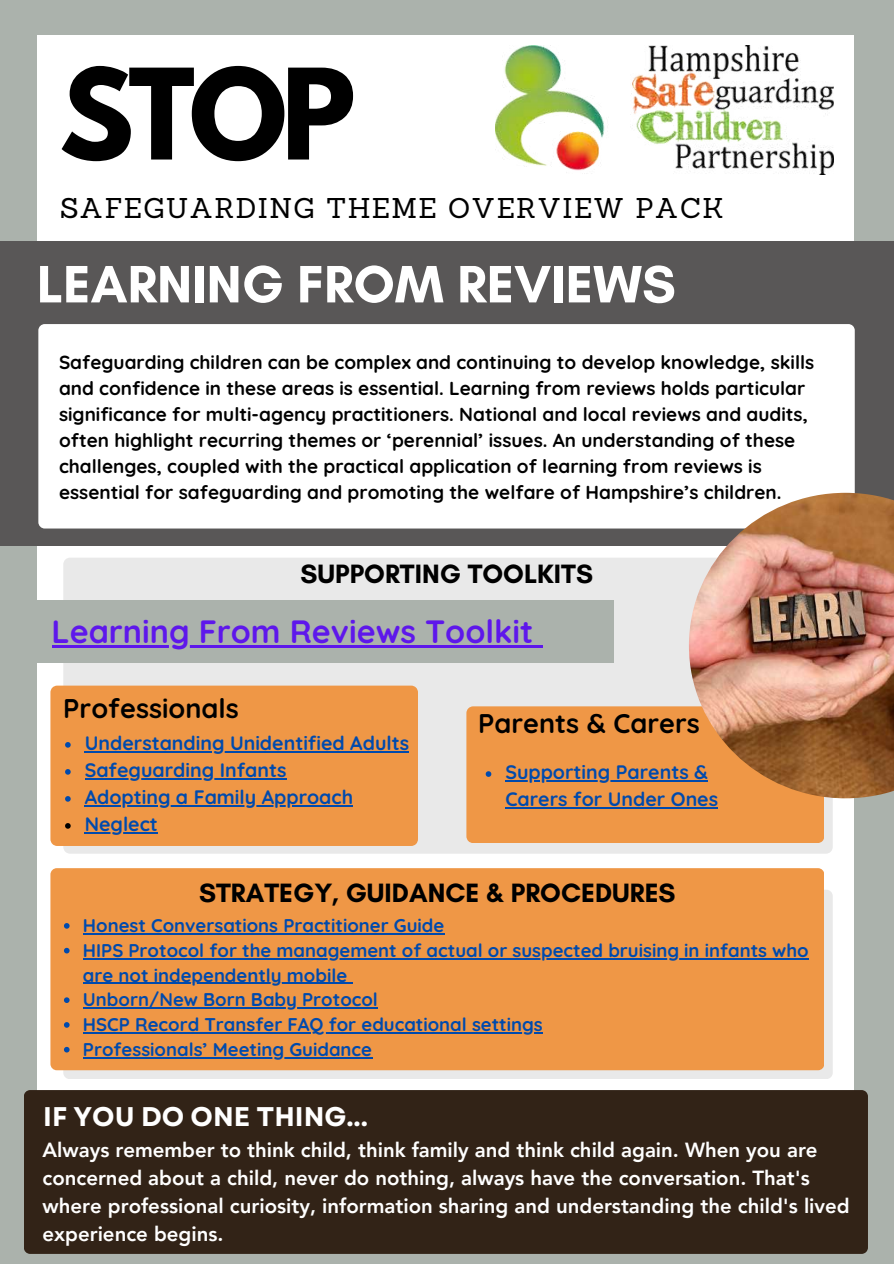
<style>
.page{position:relative;width:894px;height:1264px;background:#fff}
.page>*{position:absolute;margin:0;border:0;box-sizing:border-box;transform-origin:0 0}
.t1{font:700 111.3px "League Spartan";color:#000}
.t2{font:700 53.55px "Glacial Indifference";color:#fff}
.t3{font:700 32.25px "Quicksand";color:#5e17eb}
.t4{font:27.9px "Sanchez";letter-spacing:.05em;color:#000}
.t5{font:700 27px "Glacial Indifference";color:#000}
.t6{font:700 27px "Quicksand";color:#000}
.t7{font:700 27px "Garet";color:#fff}
.t8{font:800 20.4px/28.2px "Avenir LT Pro";color:#fff}
.t9{font:700 19.5px/27px "Quicksand";color:#004aad}
.t10{font:700 18.9px/25.8px "Quicksand";color:#000}
.t11{font:700 18.45px/24.8px "Quicksand";color:#004aad}
</style>
<div class="page">
<div style="left:0;top:0;width:893px;height:1263px;background:#abb2ac"></div>
<div style="left:38px;top:35px;width:816px;height:1173px;background:#fff"></div>
<div style="left:63px;top:889px;width:769px;height:190px;background:#e9e9e9;border-radius:6px"></div>
<div style="left:0;top:241px;width:893px;height:304px;background:#595757"></div>
<div style="left:38px;top:324px;width:816px;height:204px;background:#fff;border-radius:6px"></div>
<div style="left:24px;top:1090px;width:843px;height:163px;background:#322317;border-radius:6px"></div>
<div style="left:50px;top:868px;width:774px;height:202px;background:#ef9746;border-radius:6px"></div>
<img style="left:495px;top:46px;width:337px;height:128px">
<div style="left:63px;top:558px;width:769px;height:295px;background:#e9e9e9"></div>
<div style="left:34px;top:600px;width:579px;height:63px;background:#abb2ac"></div>
<div style="left:466px;top:706px;width:358px;height:137px;background:#ef9746"></div>
<img style="left:688px;top:493px;width:205px;height:305px">
<div style="left:50px;top:685px;width:368px;height:161px;background:#ef9746"></div>
<svg style="left:64px;top:923px;width:6px;height:5px"></svg>
<hr style="left:83px;top:933px;width:361px;height:1px;background:#004aad">
<svg style="left:64px;top:947px;width:6px;height:6px"></svg>
<hr style="left:83px;top:957px;width:725px;height:2px;background:#004aad">
<hr style="left:83px;top:982px;width:264px;height:1px;background:#004aad">
<svg style="left:64px;top:997px;width:6px;height:5px"></svg>
<hr style="left:83px;top:1007px;width:295px;height:1px;background:#004aad">
<svg style="left:64px;top:1022px;width:6px;height:5px"></svg>
<hr style="left:83px;top:1032px;width:459px;height:1px;background:#004aad">
<svg style="left:64px;top:1046px;width:6px;height:6px"></svg>
<hr style="left:83px;top:1056px;width:289px;height:2px;background:#004aad">
<hr style="left:52px;top:645px;width:481px;height:2px;background:#5e17eb">
<svg style="left:533px;top:645px;width:9px;height:2px"></svg>
<svg style="left:65px;top:742px;width:6px;height:5px"></svg>
<hr style="left:85px;top:751px;width:324px;height:1px;background:#004aad">
<svg style="left:65px;top:769px;width:6px;height:5px"></svg>
<hr style="left:85px;top:778px;width:201px;height:1px;background:#004aad">
<svg style="left:65px;top:796px;width:6px;height:5px"></svg>
<hr style="left:85px;top:805px;width:268px;height:1px;background:#004aad">
<svg style="left:65px;top:823px;width:6px;height:5px"></svg>
<hr style="left:85px;top:832px;width:73px;height:1px;background:#004aad">
<svg style="left:485px;top:771px;width:6px;height:5px"></svg>
<hr style="left:505px;top:780px;width:202px;height:1px;background:#004aad">
<hr style="left:505px;top:807px;width:213px;height:1px;background:#004aad">
<h1 class="t1" style="left:59px;top:59px;width:298px">STOP</h1>
<h3 class="t4" style="left:60px;top:190px;width:665px">SAFEGUARDING THEME OVERVIEW PACK</h3>
<h2 class="t2" style="left:37px;top:251px;width:640px">LEARNING FROM REVIEWS</h2>
<p class="t10" style="left:59px;top:349px;width:756px">Safeguarding children can be complex and continuing to develop knowledge, skills and confidence in these areas is essential. Learning from reviews holds particular significance for multi-agency practitioners. National and local reviews and audits, often highlight recurring themes or ‘perennial’ issues. An understanding of these challenges, coupled with the practical application of learning from reviews is essential for safeguarding and promoting the welfare of Hampshire’s children.</p>
<h3 class="t5" style="left:300px;top:557px;width:294px">SUPPORTING TOOLKITS</h3>
<h3 class="t3" style="left:52px;top:610px;width:483px">Learning From Reviews Toolkit</h3>
<h3 class="t6" style="left:63px;top:691px;width:177px">Professionals</h3>
<p class="t9" style="left:85px;top:729px;width:326px">Understanding Unidentified Adults<br>Safeguarding Infants<br>Adopting a Family Approach<br>Neglect</p>
<h3 class="t6" style="left:478px;top:706px;width:223px">Parents &amp; Carers</h3>
<p class="t9" style="left:505px;top:758px;width:214px">Supporting Parents &amp;<br>Carers for Under Ones</p>
<h3 class="t5" style="left:199px;top:876px;width:478px">STRATEGY, GUIDANCE &amp; PROCEDURES</h3>
<p class="t11" style="left:83px;top:912px;width:727px">Honest Conversations Practitioner Guide<br>HIPS Protocol for the management of actual or suspected bruising in infants who are not independently mobile<br>Unborn/New Born Baby Protocol<br>HSCP Record Transfer FAQ for educational settings<br>Professionals’ Meeting Guidance</p>
<h3 class="t7" style="left:43px;top:1096px;width:326px">IF YOU DO ONE THING...</h3>
<p class="t8" style="left:42px;top:1137px;width:808px">Always remember to think child, think family and think child again. When you are concerned about a child, never do nothing, always have the conversation. That's where professional curiosity, information sharing and understanding the child's lived experience begins.</p>
</div>
